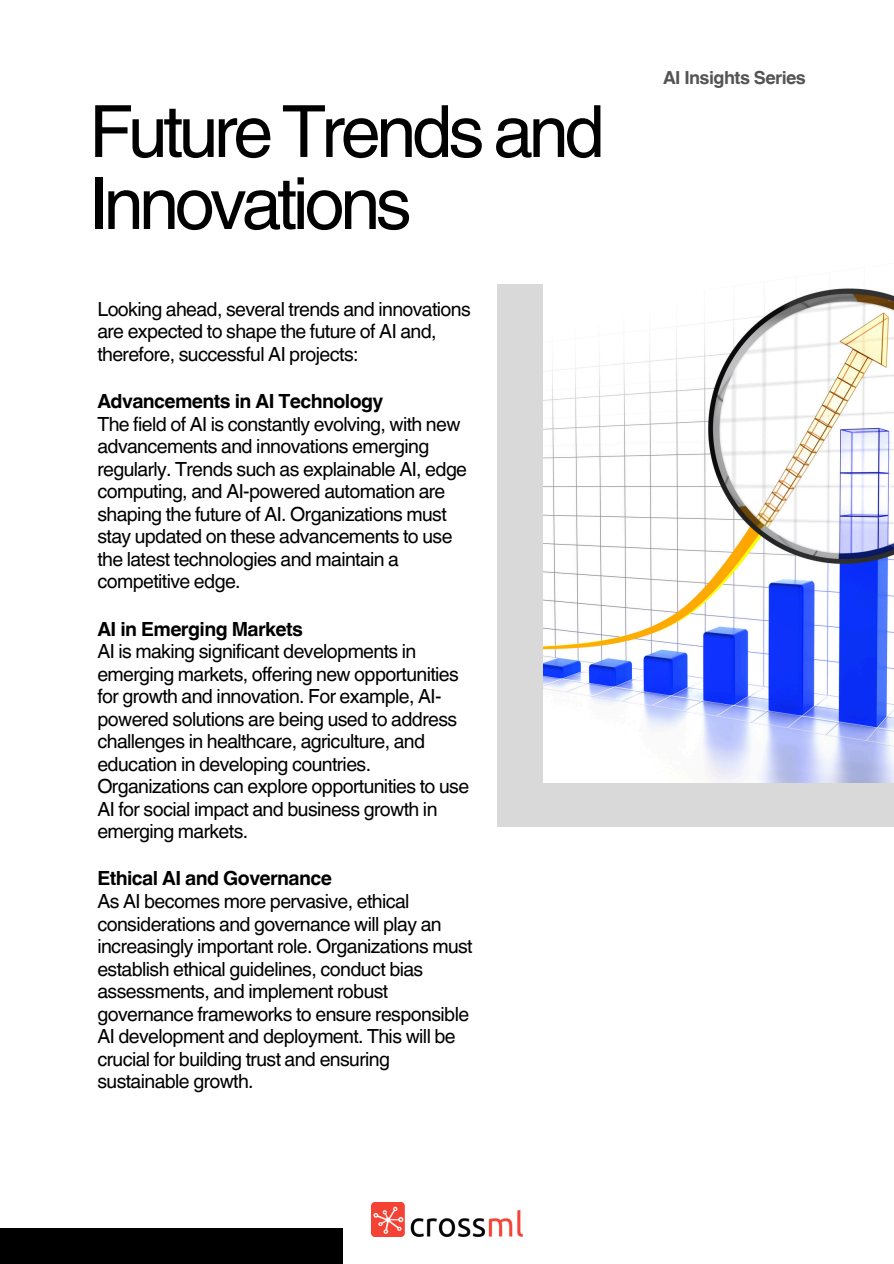
<style>
.page{position:relative;width:894px;height:1264px;background:#fff}
.page>*{position:absolute;margin:0;border:0;box-sizing:border-box;transform-origin:0 0}
.t1{font:72px/72px "Helvetica World";letter-spacing:-.06em;color:#000}
.t2{font:19.5px/22.5px "Helvetica World";letter-spacing:-.03em;color:#000}
.t3{font:700 19.5px "Helvetica World";letter-spacing:-.03em;color:#000}
.t4{font:700 18px "Helvetica World";letter-spacing:-.03em;color:#545454}
</style>
<div class="page">
<div style="left:497px;top:284px;width:396px;height:542px;background:#d9d9d9"></div>
<div style="left:0;top:1228px;width:343px;height:35px;background:#000"></div>
<img style="left:543px;top:284px;width:350px;height:498px">
<img style="left:371px;top:1202px;width:151px;height:34px">
<h1 class="t1" style="left:89px;top:96px;width:517px">Future Trends and<br>Innovations</h1>
<p class="t2" style="left:97px;top:298px;width:375px">Looking ahead, several trends and innovations are expected to shape the future of AI and, therefore, successful AI projects:</p>
<p class="t3" style="left:97px;top:385px;width:287px">Advancements in AI Technology</p>
<p class="t2" style="left:97px;top:413px;width:371px">The field of AI is constantly evolving, with new advancements and innovations emerging regularly. Trends such as explainable AI, edge computing, and AI-powered automation are shaping the future of AI. Organizations must stay updated on these advancements to use the latest technologies and maintain a competitive edge.</p>
<p class="t3" style="left:97px;top:612px;width:207px">AI in Emerging Markets</p>
<p class="t2" style="left:97px;top:640px;width:373px">AI is making significant developments in emerging markets, offering new opportunities for growth and innovation. For example, AI&shy;powered solutions are being used to address challenges in healthcare, agriculture, and education in developing countries.<br>Organizations can explore opportunities to use AI for social impact and business growth in emerging markets.</p>
<p class="t3" style="left:97px;top:862px;width:236px">Ethical AI and Governance</p>
<p class="t2" style="left:97px;top:890px;width:376px">As AI becomes more pervasive, ethical considerations and governance will play an increasingly important role. Organizations must establish ethical guidelines, conduct bias assessments, and implement robust governance frameworks to ensure responsible AI development and deployment. This will be crucial for building trust and ensuring sustainable growth.</p>
<p class="t4" style="left:663px;top:63px;width:144px">AI Insights Series</p>
</div>
